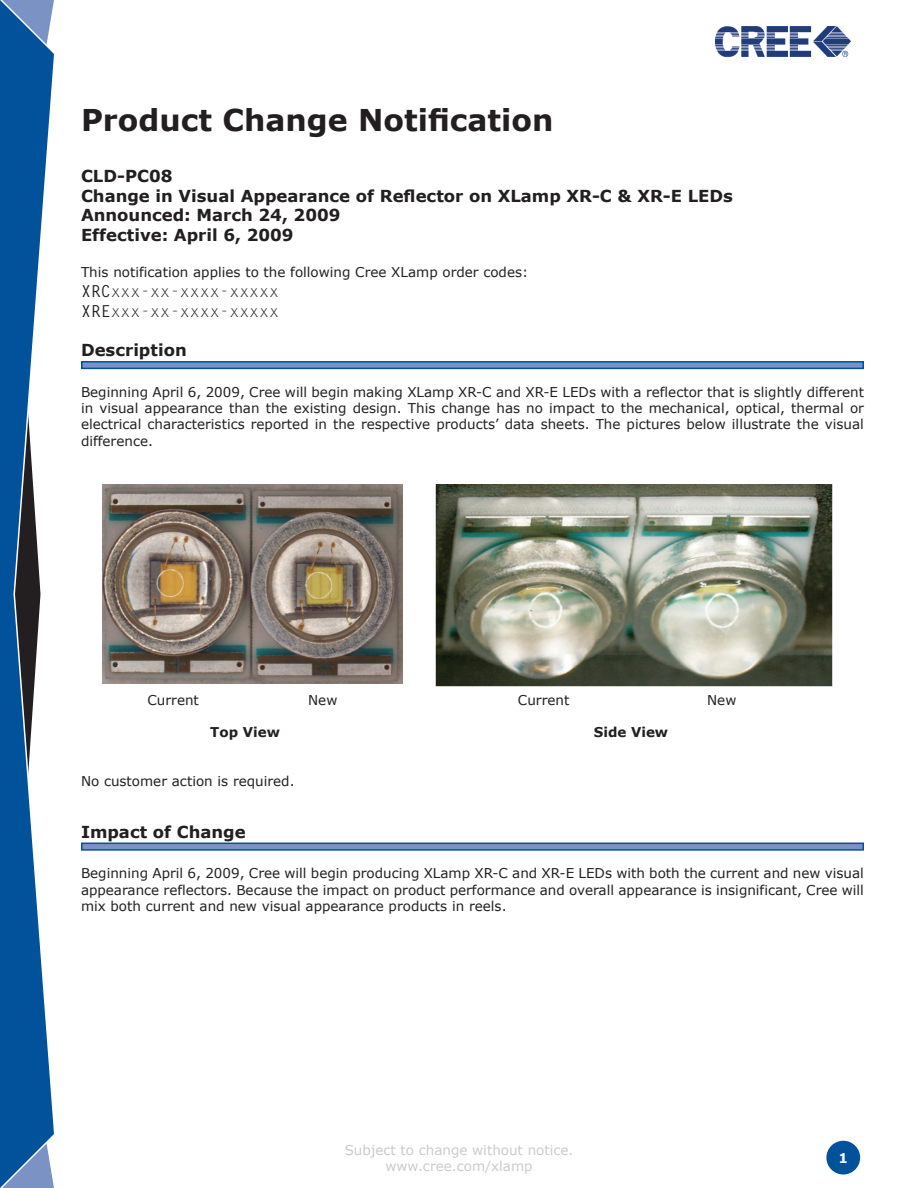
<style>
.page{position:relative;width:918px;height:1188px;background:#fff}
.page>*{position:absolute;margin:0;border:0;box-sizing:border-box;transform-origin:0 0}
.t1{font:700 30px "Verdana";color:#231f20}
.t2{font:700 16.5px "Verdana";color:#231f20}
.t3{font:16.5px "Letter Gothic Std";color:#231f20}
.t4{font:13.5px/16.2px "Verdana";color:#231f20;text-align:justify}
.t5{font:13.5px/16.2px "Verdana";color:#939598;text-align:center}
.t6{font:700 13.5px "Verdana";color:#231f20}
.t7{font:700 13.5px "Verdana";color:#fff}
.s1{font-weight:700}
</style>
<div class="page">
<div style="left:826px;top:1141px;width:34px;height:33px;background:#01529a;border-radius:50%"></div>
<img style="left:716px;top:27px;width:134px;height:29px">
<svg style="left:0;top:0;width:54px;height:1188px"></svg>
<svg style="left:81px;top:361px;width:783px;height:8px;background:#4e7bb4"></svg>
<svg style="left:81px;top:843px;width:783px;height:8px;background:#5982b9"></svg>
<img style="left:102px;top:485px;width:300px;height:199px">
<img style="left:435px;top:485px;width:398px;height:201px">
<p class="t1" style="left:81px;top:101px;width:474px">Product Change Notification</p>
<p class="t2" style="left:81px;top:165px;width:93px">CLD-PC08</p>
<p class="t2" style="left:81px;top:185px;width:654px">Change in Visual Appearance of Reflector on XLamp XR-C &amp; XR-E LEDs</p>
<p class="t2" style="left:81px;top:205px;width:261px">Announced: March 24, 2009</p>
<p class="t2" style="left:81px;top:225px;width:214px">Effective: April 6, 2009</p>
<p class="t4" style="left:81px;top:264px;width:449px">This notification applies to the following Cree XLamp order codes:</p>
<p class="t3" style="left:81px;top:282px;width:199px"><span class="s1">XRC</span>xxx-xx-xxxx-xxxxx</p>
<p class="t3" style="left:81px;top:302px;width:199px"><span class="s1">XRE</span>xxx-xx-xxxx-xxxxx</p>
<p class="t2" style="left:81px;top:340px;width:107px">Description</p>
<p class="t4" style="left:81px;top:384px;width:785px">Beginning April 6, 2009, Cree will begin making XLamp XR-C and XR-E LEDs with a reflector that is slightly different in visual appearance than the existing design. This change has no impact to the mechanical, optical, thermal or electrical characteristics reported in the respective products’ data sheets. The pictures below illustrate the visual difference.</p>
<p class="t4" style="left:148px;top:691px;width:53px">Current</p>
<p class="t4" style="left:308px;top:691px;width:31px">New</p>
<p class="t4" style="left:518px;top:691px;width:53px">Current</p>
<p class="t4" style="left:707px;top:691px;width:31px">New</p>
<p class="t6" style="left:210px;top:724px;width:71px">Top View</p>
<p class="t6" style="left:594px;top:724px;width:76px">Side View</p>
<p class="t4" style="left:81px;top:772px;width:215px">No customer action is required.</p>
<p class="t2" style="left:81px;top:821px;width:166px">Impact of Change</p>
<p class="t4" style="left:81px;top:865px;width:784px">Beginning April 6, 2009, Cree will begin producing XLamp XR-C and XR-E LEDs with both the current and new visual appearance reflectors. Because the impact on product performance and overall appearance is insignificant, Cree will mix both current and new visual appearance products in reels.</p>
<p class="t5" style="left:345px;top:1141px;width:230px">Subject to change without notice. www.cree.com/xlamp</p>
<p class="t7" style="left:838px;top:1149px;width:11px">1</p>
</div>
